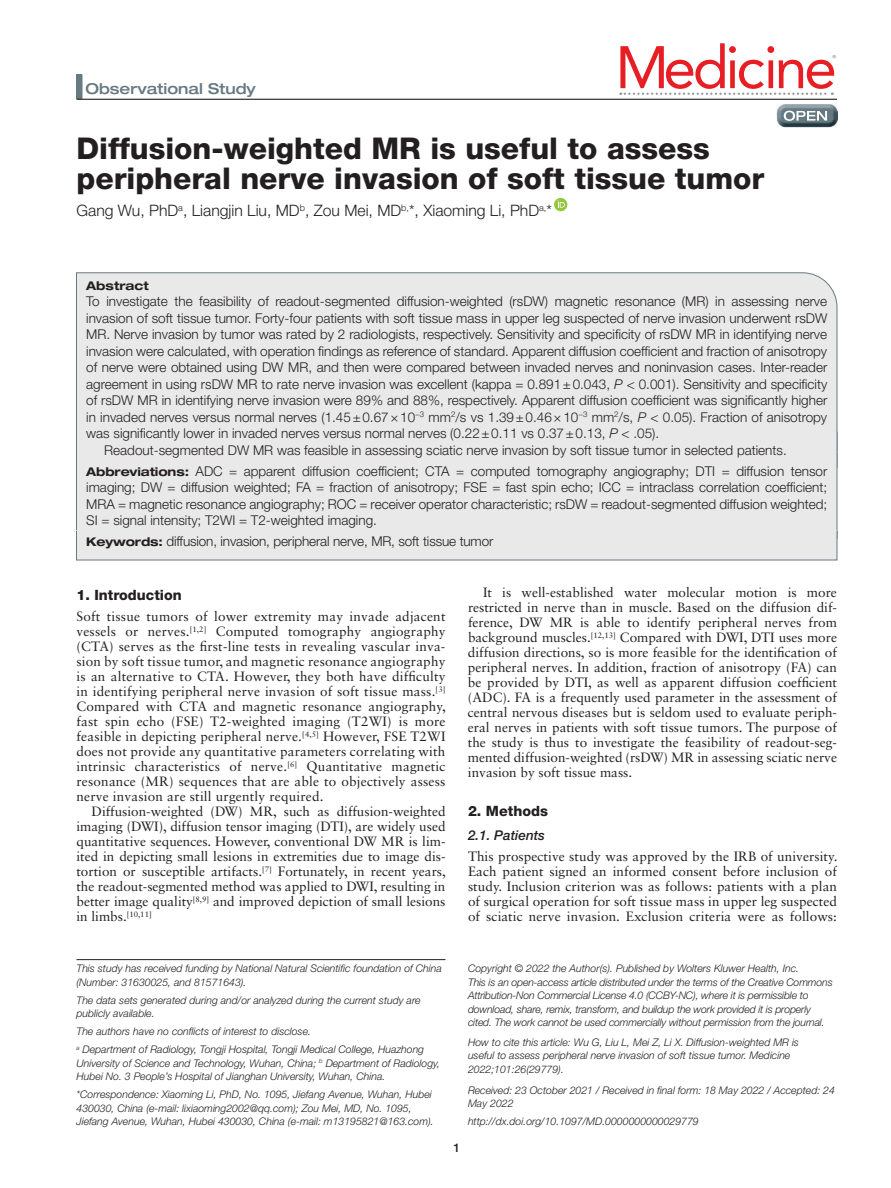
<style>
.page{position:relative;width:891px;height:1188px;background:#fff}
.page>*{position:absolute;margin:0;border:0;box-sizing:border-box;transform-origin:0 0}
.t1{font:59.4px "Avenir";letter-spacing:-.06em;color:#e71e24}
.t2{font:800 30px/30px "Helvetica Neue LT Std";color:#231f20}
.t3{font:300 15.75px "Helvetica Neue LT Std";color:#231f20}
.t4{font:500 expanded 15px "Helvetica Neue LT Std";color:#667981}
.t5{font:800 14.25px "Helvetica Neue LT Std";color:#231f20}
.t6{font:13.5px/15px "Sabon LT Std";color:#231f20;text-align:justify}
.t7{font:300 13.5px/16.5px "Helvetica Neue LT Std";color:#231f20;text-align:justify}
.t8{font:italic 500 13.5px "Helvetica Neue LT Std";color:#231f20}
.t9{font:700 expanded 12px "Helvetica Neue LT Std";color:#231f20}
.t10{font:500 12px "Helvetica Neue LT Std";color:#231f20}
.t11{font:italic 300 10.5px/13.5px "Helvetica Neue LT Std";color:#231f20}
.t12{font:500 10.35px "Akzidenz Grotesk BE";color:#909295}
.s1{font-style:italic}
.s2{font-weight:700;font-stretch:expanded;font-size:12px}
</style>
<div class="page">
<div style="left:76px;top:74px;width:6px;height:25px;background:#677981"></div>
<hr style="left:76px;top:99px;width:761px;height:1px;background:#231f20">
<img style="left:776px;top:104px;width:61px;height:24px">
<svg style="left:784px;top:111px;width:43px;height:10px"></svg>
<svg style="left:620px;top:93px;width:213px;height:2px"></svg>
<div style="left:76px;top:272px;width:762px;height:180px;background:#e9e9e9"></div>
<div style="left:76px;top:432px;width:761px;height:37px;background:#e9e9e9"></div>
<div style="left:76px;top:453px;width:761px;height:87px;background:#e9e9e9"></div>
<div style="left:76px;top:531px;width:761px;height:29px;background:#e9e9e9"></div>
<svg style="left:554px;top:198px;width:13px;height:13px"></svg>
<svg style="left:558px;top:200px;width:7px;height:8px"></svg>
<hr style="left:76px;top:959px;width:370px;height:1px;background:#231f20">
<p class="t4" style="left:86px;top:80px;width:172px">Observational Study</p>
<h1 class="t1" style="left:615px;top:33px;width:223px">Medicine</h1>
<p class="t12" style="left:832px;top:52px;width:6px">®</p>
<h2 class="t2" style="left:76px;top:134px;width:689px">Diffusion-weighted MR is useful to assess peripheral nerve invasion of soft tissue tumor</h2>
<p class="t3" style="left:76px;top:201px;width:477px">Gang Wu, PhD<sup>a</sup>, Liangjin Liu, MD<sup>b</sup>, Zou Mei, MD<sup>b,</sup>*, Xiaoming Li, PhD<sup>a,</sup>*</p>
<p class="t9" style="left:86px;top:278px;width:64px">Abstract</p>
<p class="t7" style="left:86px;top:293px;width:742px">To investigate the feasibility of readout-segmented diffusion-weighted (rsDW) magnetic resonance (MR) in assessing nerve</p>
<p class="t7" style="left:86px;top:310px;width:743px">invasion of soft tissue tumor. Forty-four patients with soft tissue mass in upper leg suspected of nerve invasion underwent rsDW</p>
<p class="t7" style="left:86px;top:326px;width:742px">MR. Nerve invasion by tumor was rated by 2 radiologists, respectively. Sensitivity and specificity of rsDW MR in identifying nerve</p>
<p class="t7" style="left:86px;top:343px;width:742px">invasion were calculated, with operation findings as reference of standard. Apparent diffusion coefficient and fraction of anisotropy</p>
<p class="t7" style="left:86px;top:359px;width:743px">of nerve were obtained using DW MR, and then were compared between invaded nerves and noninvasion cases. Inter-reader</p>
<p class="t7" style="left:86px;top:376px;width:743px">agreement in using rsDW MR to rate nerve invasion was excellent (kappa = 0.891±0.043, <span class="s1">P</span> &lt; 0.001). Sensitivity and specificity</p>
<p class="t7" style="left:86px;top:392px;width:743px">of rsDW MR in identifying nerve invasion were 89% and 88%, respectively. Apparent diffusion coefficient was significantly higher</p>
<p class="t7" style="left:86px;top:409px;width:742px">in invaded nerves versus normal nerves (1.45±0.67×10<sup>−3</sup> mm<sup>2</sup>/s vs 1.39±0.46×10<sup>−3</sup> mm<sup>2</sup>/s, <span class="s1">P</span> &lt; 0.05). Fraction of anisotropy</p>
<p class="t7" style="left:86px;top:425px;width:574px">was significantly lower in invaded nerves versus normal nerves (0.22±0.11 vs 0.37±0.13, <span class="s1">P</span> &lt; .05).</p>
<p class="t7" style="left:104px;top:442px;width:684px">Readout-segmented DW MR was feasible in assessing sciatic nerve invasion by soft tissue tumor in selected patients.</p>
<p class="t7" style="left:86px;top:463px;width:743px"><span class="s2">Abbreviations:</span> ADC = apparent diffusion coefficient; CTA = computed tomography angiography; DTI = diffusion tensor imaging; DW = diffusion weighted; FA = fraction of anisotropy; FSE = fast spin echo; ICC = intraclass correlation coefficient; MRA = magnetic resonance angiography; ROC = receiver operator characteristic; rsDW = readout-segmented diffusion weighted; SI = signal intensity; T2WI = T2-weighted imaging.</p>
<p class="t7" style="left:86px;top:533px;width:409px"><span class="s2">Keywords:</span> diffusion, invasion, peripheral nerve, MR, soft tissue tumor</p>
<p class="t5" style="left:76px;top:587px;width:107px">1. Introduction</p>
<p class="t6" style="left:76px;top:609px;width:371px">Soft tissue tumors of lower extremity may invade adjacent vessels or nerves.<sup>[1,2]</sup> Computed tomography angiography (CTA) serves as the first-line tests in revealing vascular inva&shy;sion by soft tissue tumor, and magnetic resonance angiography is an alternative to CTA. However, they both have difficulty in identifying peripheral nerve invasion of soft tissue mass.<sup>[3] </sup>Compared with CTA and magnetic resonance angiography, fast spin echo (FSE) T2-weighted imaging (T2WI) is more feasible in depicting peripheral nerve.<sup>[4,5]</sup> However, FSE T2WI does not provide any quantitative parameters correlating with intrinsic characteristics of nerve.<sup>[6]</sup> Quantitative magnetic resonance (MR) sequences that are able to objectively assess nerve invasion are still urgently required.</p>
<p class="t6" style="left:76px;top:804px;width:371px;text-indent:15px">Diffusion-weighted (DW) MR, such as diffusion-weighted imaging (DWI), diffusion tensor imaging (DTI), are widely used quantitative sequences. However, conventional DW MR is lim&shy;ited in depicting small lesions in extremities due to image dis&shy;tortion or susceptible artifacts.<sup>[7]</sup> Fortunately, in recent years, the readout-segmented method was applied to DWI, resulting in better image quality<sup>[8,9]</sup> and improved depiction of small lesions in limbs.<sup>[10,11]</sup></p>
<p class="t6" style="left:468px;top:585px;width:371px;text-indent:15px">It is well-established water molecular motion is more restricted in nerve than in muscle. Based on the diffusion dif&shy;ference, DW MR is able to identify peripheral nerves from background muscles.<sup>[12,13]</sup> Compared with DWI, DTI uses more diffusion directions, so is more feasible for the identification of peripheral nerves. In addition, fraction of anisotropy (FA) can be provided by DTI, as well as apparent diffusion coefficient (ADC). FA is a frequently used parameter in the assessment of central nervous diseases but is seldom used to evaluate periph&shy;eral nerves in patients with soft tissue tumors. The purpose of the study is thus to investigate the feasibility of readout-seg&shy;mented diffusion-weighted (rsDW) MR in assessing sciatic nerve invasion by soft tissue mass.</p>
<p class="t5" style="left:468px;top:803px;width:81px">2. Methods</p>
<p class="t8" style="left:468px;top:828px;width:79px">2.1. Patients</p>
<p class="t6" style="left:468px;top:849px;width:371px">This prospective study was approved by the IRB of university.<br>Each patient signed an informed consent before inclusion of study. Inclusion criterion was as follows: patients with a plan of surgical operation for soft tissue mass in upper leg suspected of sciatic nerve invasion. Exclusion criteria were as follows:</p>
<p class="t11" style="left:76px;top:961px;width:367px">This study has received funding by National Natural Scientific foundation of China (Number: 31630025, and 81571643).</p>
<p class="t11" style="left:76px;top:993px;width:346px">The data sets generated during and/or analyzed during the current study are publicly available.</p>
<p class="t11" style="left:76px;top:1022px;width:349px;line-height:18px">The authors have no conflicts of interest to disclose.<br><sup>a</sup> Department of Radiology, Tongji Hospital, Tongji Medical College, Huazhong</p>
<p class="t11" style="left:76px;top:1056px;width:365px">University of Science and Technology, Wuhan, China; <sup>b</sup> Department of Radiology,<br>Hubei No. 3 People’s Hospital of Jianghan University, Wuhan, China.</p>
<p class="t11" style="left:77px;top:1087px;width:359px">*Correspondence: Xiaoming Li, PhD, No. 1095, Jiefang Avenue, Wuhan, Hubei<br>430030, China (e-mail: lixiaoming2002@qq.com); Zou Mei, MD, No. 1095,<br>Jiefang Avenue, Wuhan, Hubei 430030, China (e-mail: m13195821@163.com).</p>
<p class="t10" style="left:453px;top:1140px;width:8px">1</p>
<p class="t11" style="left:468px;top:961px;width:366px">Copyright © 2022 the Author(s). Published by Wolters Kluwer Health, Inc.<br>This is an open-access article distributed under the terms of the Creative Commons Attribution-Non Commercial License 4.0 (CCBY-NC), where it is permissible to download, share, remix, transform, and buildup the work provided it is properly cited. The work cannot be used commercially without permission from the journal.</p>
<p class="t11" style="left:468px;top:1035px;width:332px">How to cite this article: Wu G, Liu L, Mei Z, Li X. Diffusion-weighted MR is useful to assess peripheral nerve invasion of soft tissue tumor. Medicine<br>2022;101:26(29779).</p>
<p class="t11" style="left:468px;top:1083px;width:368px">Received: 23 October 2021 / Received in final form: 18 May 2022 / Accepted: 24<br>May 2022</p>
<p class="t11" style="left:468px;top:1114px;width:232px">http://dx.doi.org/10.1097/MD.0000000000029779</p>
</div>
